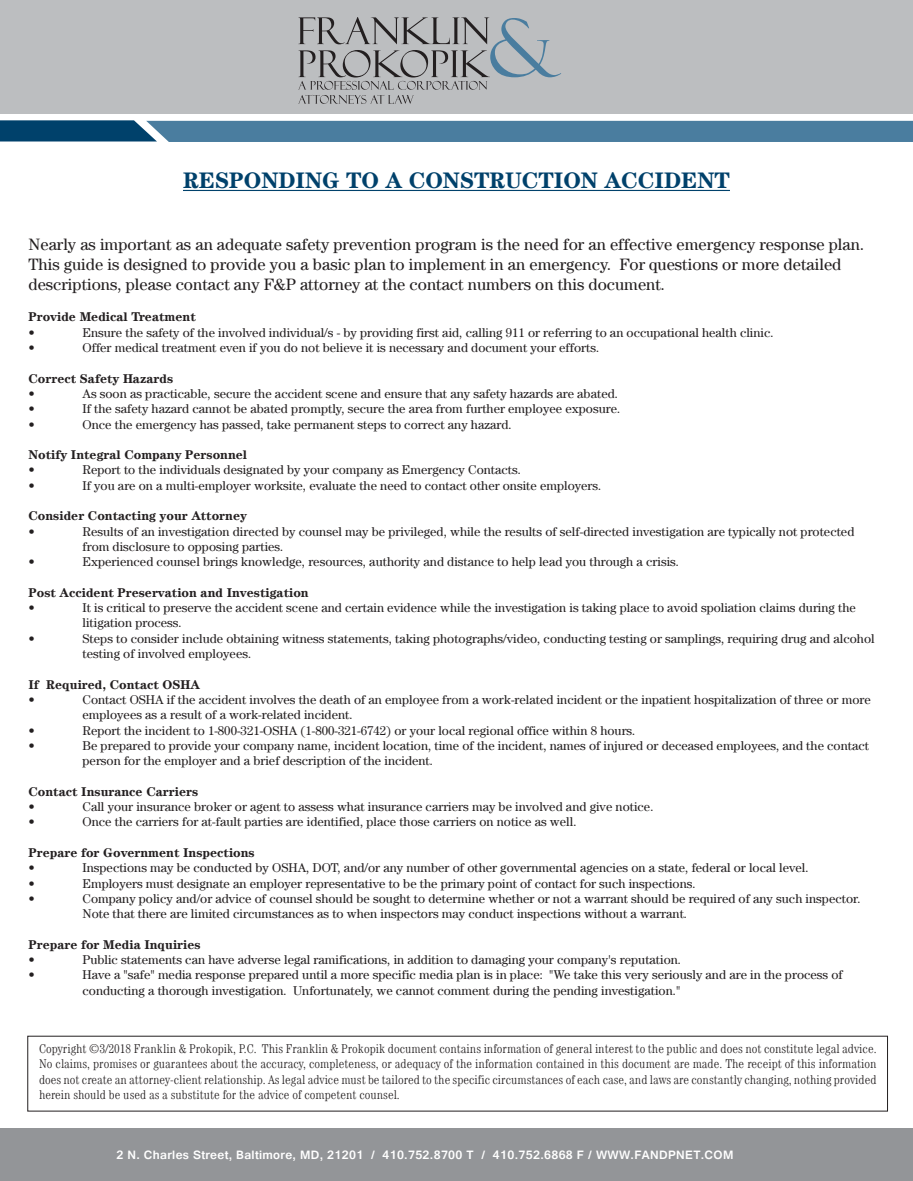
<style>
.page{position:relative;width:913px;height:1181px;background:#fff}
.page>*{position:absolute;margin:0;border:0;box-sizing:border-box;transform-origin:0 0}
.t1{font:700 22.5px "Century LT";color:#00416b}
.t2{font:16.5px/19.8px "Century LT";color:#231f20}
.t3{font:12.75px/15.3px "Century LT";color:#231f20}
.t4{font:300 condensed 12.75px/15.3px "Century LT";color:#231f20;text-align:justify}
.t5{font:700 12.75px "Century LT";color:#231f20}
.t6{font:700 12.75px "Gautami";letter-spacing:.025em;color:#fff}
</style>
<div class="page">
<div style="left:0;top:1128px;width:912px;height:53px;background:#939598"></div>
<div style="left:0;top:0;width:912px;height:114px;background:#bcbec0"></div>
<svg style="left:0;top:120px;width:912px;height:22px;background:#477a9b"></svg>
<svg style="left:298px;top:17px;width:263px;height:87px"></svg>
<hr style="left:183px;top:190px;width:547px;height:1px;background:#00416b">
<h1 class="t1" style="left:183px;top:167px;width:548px">RESPONDING TO A CONSTRUCTION ACCIDENT</h1>
<p class="t2" style="left:28px;top:234px;width:837px">Nearly as important as an adequate safety prevention program is the need for an effective emergency response plan.<br>This guide is designed to provide you a basic plan to implement in an emergency. For questions or more detailed descriptions, please contact any F&amp;P attorney at the contact numbers on this document.</p>
<p class="t5" style="left:28px;top:309px;width:169px">Provide Medical Treatment</p>
<p class="t3" style="left:28px;top:324px;width:8px">•</p>
<p class="t3" style="left:83px;top:324px;width:692px">Ensure the safety of the involved individual/s - by providing first aid, calling 911 or referring to an occupational health clinic.</p>
<p class="t3" style="left:28px;top:340px;width:8px">•</p>
<p class="t3" style="left:83px;top:340px;width:518px">Offer medical treatment even if you do not believe it is necessary and document your efforts.</p>
<p class="t5" style="left:28px;top:371px;width:146px">Correct Safety Hazards</p>
<p class="t3" style="left:28px;top:386px;width:8px">•</p>
<p class="t3" style="left:83px;top:386px;width:537px">As soon as practicable, secure the accident scene and ensure that any safety hazards are abated.</p>
<p class="t3" style="left:28px;top:401px;width:8px">•</p>
<p class="t3" style="left:83px;top:401px;width:539px">If the safety hazard cannot be abated promptly, secure the area from further employee exposure.</p>
<p class="t3" style="left:28px;top:416px;width:8px">•</p>
<p class="t3" style="left:83px;top:416px;width:430px">Once the emergency has passed, take permanent steps to correct any hazard.</p>
<p class="t5" style="left:28px;top:447px;width:220px">Notify Integral Company Personnel</p>
<p class="t3" style="left:28px;top:462px;width:8px">•</p>
<p class="t3" style="left:83px;top:462px;width:440px">Report to the individuals designated by your company as Emergency Contacts.</p>
<p class="t3" style="left:28px;top:477px;width:8px">•</p>
<p class="t3" style="left:83px;top:477px;width:520px">If you are on a multi-employer worksite, evaluate the need to contact other onsite employers.</p>
<p class="t5" style="left:28px;top:508px;width:220px">Consider Contacting your Attorney</p>
<p class="t3" style="left:28px;top:523px;width:8px">•</p>
<p class="t3" style="left:83px;top:523px;width:773px">Results of an investigation directed by counsel may be privileged, while the results of self-directed investigation are typically not protected from disclosure to opposing parties.</p>
<p class="t3" style="left:28px;top:554px;width:8px">•</p>
<p class="t3" style="left:83px;top:554px;width:598px">Experienced counsel brings knowledge, resources, authority and distance to help lead you through a crisis.</p>
<p class="t5" style="left:28px;top:585px;width:282px">Post Accident Preservation and Investigation</p>
<p class="t3" style="left:28px;top:600px;width:8px">•</p>
<p class="t3" style="left:83px;top:600px;width:774px">It is critical to preserve the accident scene and certain evidence while the investigation is taking place to avoid spoliation claims during the litigation process.</p>
<p class="t3" style="left:28px;top:630px;width:8px">•</p>
<p class="t3" style="left:83px;top:630px;width:793px">Steps to consider include obtaining witness statements, taking photographs/video, conducting testing or samplings, requiring drug and alcohol testing of involved employees.</p>
<p class="t5" style="left:28px;top:677px;width:173px">If Required, Contact OSHA</p>
<p class="t3" style="left:28px;top:692px;width:8px">•</p>
<p class="t3" style="left:83px;top:692px;width:789px">Contact OSHA if the accident involves the death of an employee from a work-related incident or the inpatient hospitalization of three or more employees as a result of a work-related incident.</p>
<p class="t3" style="left:28px;top:722px;width:8px">•</p>
<p class="t3" style="left:83px;top:722px;width:554px">Report the incident to 1-800-321-OSHA (1-800-321-6742) or your local regional office within 8 hours.</p>
<p class="t3" style="left:28px;top:738px;width:8px">•</p>
<p class="t3" style="left:83px;top:738px;width:788px">Be prepared to provide your company name, incident location, time of the incident, names of injured or deceased employees, and the contact person for the employer and a brief description of the incident.</p>
<p class="t5" style="left:28px;top:784px;width:171px">Contact Insurance Carriers</p>
<p class="t3" style="left:28px;top:799px;width:8px">•</p>
<p class="t3" style="left:83px;top:799px;width:572px">Call your insurance broker or agent to assess what insurance carriers may be involved and give notice.</p>
<p class="t3" style="left:28px;top:814px;width:8px">•</p>
<p class="t3" style="left:83px;top:814px;width:495px">Once the carriers for at-fault parties are identified, place those carriers on notice as well.</p>
<p class="t5" style="left:28px;top:845px;width:228px">Prepare for Government Inspections</p>
<p class="t3" style="left:28px;top:860px;width:8px">•</p>
<p class="t3" style="left:83px;top:860px;width:727px">Inspections may be conducted by OSHA, DOT, and/or any number of other governmental agencies on a state, federal or local level.</p>
<p class="t3" style="left:28px;top:875px;width:8px">•</p>
<p class="t3" style="left:83px;top:875px;width:614px">Employers must designate an employer representative to be the primary point of contact for such inspections.</p>
<p class="t3" style="left:28px;top:891px;width:8px">•</p>
<p class="t3" style="left:83px;top:891px;width:779px">Company policy and/or advice of counsel should be sought to determine whether or not a warrant should be required of any such inspector.<br>Note that there are limited circumstances as to when inspectors may conduct inspections without a warrant.</p>
<p class="t5" style="left:28px;top:937px;width:174px">Prepare for Media Inquiries</p>
<p class="t3" style="left:28px;top:952px;width:8px">•</p>
<p class="t3" style="left:83px;top:952px;width:600px">Public statements can have adverse legal ramifications, in addition to damaging your company's reputation.</p>
<p class="t3" style="left:28px;top:967px;width:8px">•</p>
<p class="t3" style="left:83px;top:967px;width:761px">Have a "safe" media response prepared until a more specific media plan is in place: "We take this very seriously and are in the process of conducting a thorough investigation. Unfortunately, we cannot comment during the pending investigation."</p>
<p class="t4" style="left:39px;top:1041px;width:839px">Copyright ©3/2018 Franklin &amp; Prokopik, P.C. This Franklin &amp; Prokopik document contains information of general interest to the public and does not constitute legal advice.<br>No claims, promises or guarantees about the accuracy, completeness, or adequacy of the information contained in this document are made. The receipt of this information does not create an attorney-client relationship. As legal advice must be tailored to the specific circumstances of each case, and laws are constantly changing, nothing provided herein should be used as a substitute for the advice of competent counsel.</p>
<p class="t6" style="left:116px;top:1147px;width:618px">2 N. Charles Street, Baltimore, MD, 21201 / 410.752.8700 T / 410.752.6868 F / WWW.FANDPNET.COM</p>
</div>
